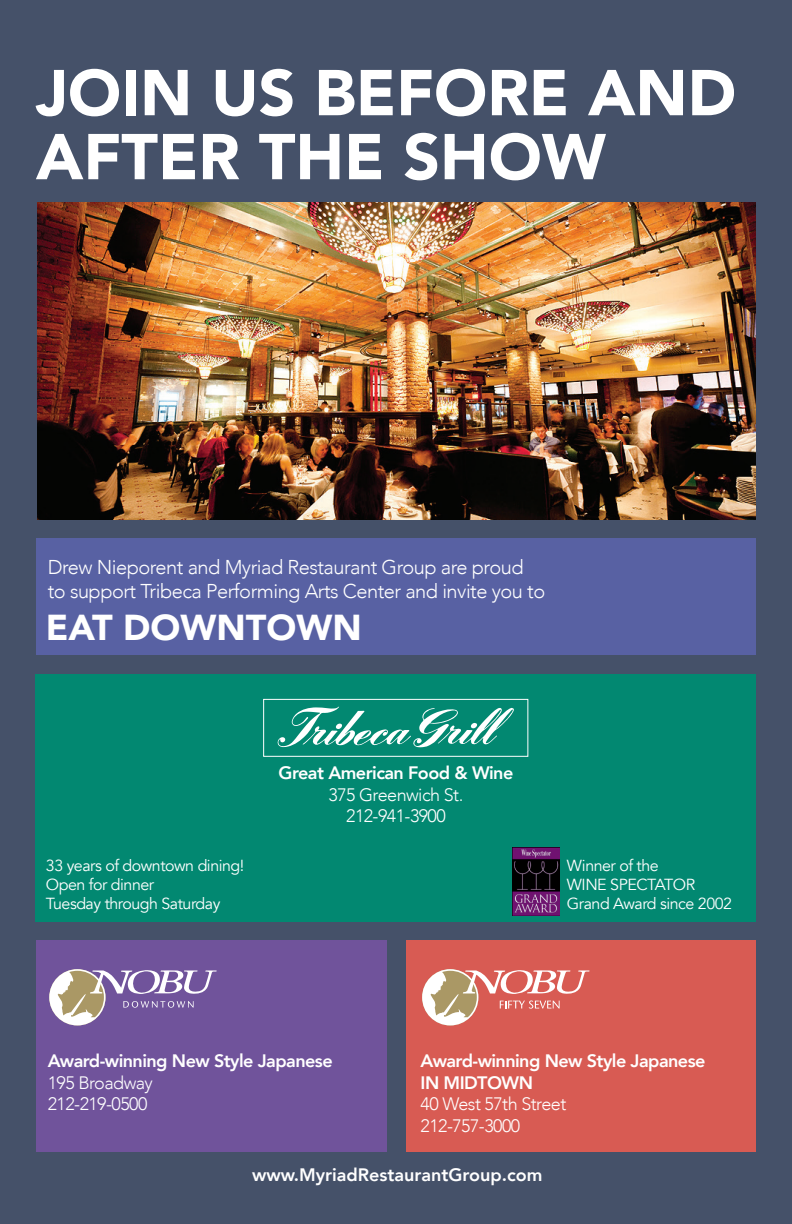
<style>
.page{position:relative;width:792px;height:1224px;background:#455169}
.page>*{position:absolute;margin:0;border:0;box-sizing:border-box;transform-origin:0 0}
.t1{font:900 64px/64px "Avenir";color:#fff}
.t2{font:900 36px "Avenir";color:#fff}
.t3{font:300 20px/24px "Avenir";letter-spacing:-.025em;color:#fff}
.t4{font:800 18px/21.6px "Avenir";letter-spacing:-.03em;color:#fff}
.t5{font:300 18px/21.6px "Avenir";letter-spacing:-.03em;color:#fff;text-align:center}
.t6{font:800 18px "Avenir";color:#fff}
.t7{font:16px/19.2px "Avenir";letter-spacing:-.03em;color:#fff}
.s1{font-weight:800}
.s2{font-weight:300}
</style>
<div class="page">
<div style="left:36px;top:675px;width:720px;height:247px;background:#028871"></div>
<div style="left:36px;top:941px;width:351px;height:211px;background:#70539b"></div>
<div style="left:406px;top:941px;width:350px;height:211px;background:#d85b53"></div>
<div style="left:263px;top:699px;width:265px;height:58px;border:1px solid #fff"></div>
<svg style="left:277px;top:707px;width:237px;height:41px"></svg>
<svg style="left:49px;top:969px;width:168px;height:56px"></svg>
<svg style="left:422px;top:969px;width:167px;height:56px"></svg>
<img style="left:37px;top:202px;width:719px;height:317px">
<div style="left:36px;top:538px;width:720px;height:117px;background:#5861a3"></div>
<img style="left:513px;top:847px;width:47px;height:68px">
<p class="t1" style="left:36px;top:59px;width:702px">JOIN US BEFORE AND<br>AFTER THE SHOW</p>
<p class="t3" style="left:48px;top:556px;width:499px">Drew Nieporent and Myriad Restaurant Group are proud to support Tribeca Performing Arts Center and invite you to</p>
<p class="t2" style="left:46px;top:596px;width:317px">EAT DOWNTOWN</p>
<p class="t7" style="left:46px;top:856px;width:200px">33 years of downtown dining!<br>Open for dinner<br>Tuesday through Saturday</p>
<p class="t5" style="left:279px;top:762px;width:236px"><span class="s1">Great American Food &amp; Wine<br></span>375 Greenwich St.<br>212-941-3900</p>
<p class="t7" style="left:567px;top:856px;width:167px">Winner of the<br>WINE SPECTATOR<br>Grand Award since 2002</p>
<p class="t4" style="left:48px;top:1050px;width:286px">Award-winning New Style Japanese<br><span class="s2">195 Broadway<br>212-219-0500</span></p>
<p class="t4" style="left:421px;top:1050px;width:286px">Award-winning New Style Japanese<br>IN MIDTOWN<br><span class="s2">40 West 57th Street<br>212-757-3000</span></p>
<p class="t6" style="left:252px;top:1160px;width:292px">www.MyriadRestaurantGroup.com</p>
</div>
